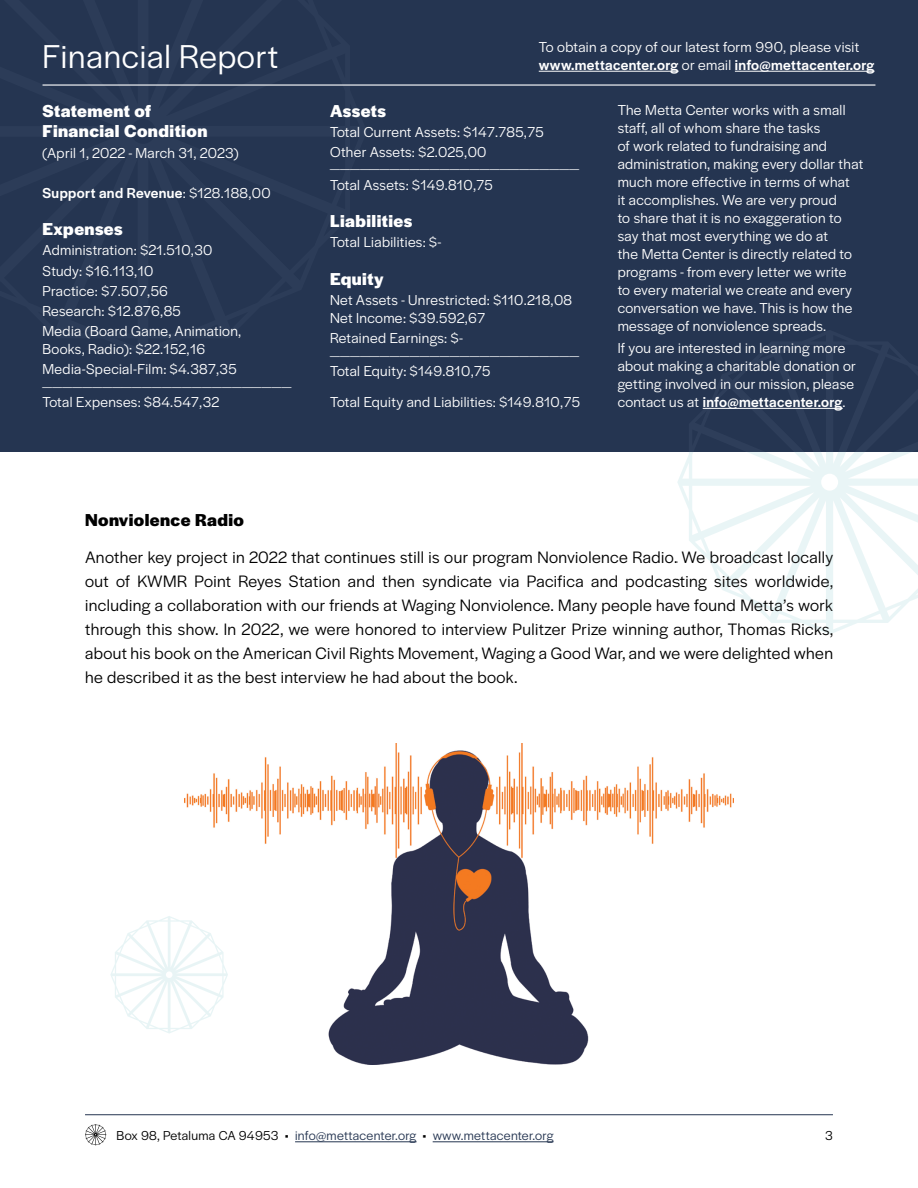
<style>
.page{position:relative;width:918px;height:1188px;background:#fff}
.page>*{position:absolute;margin:0;border:0;box-sizing:border-box;transform-origin:0 0}
.t1{font:34.5px "Halyard Display";letter-spacing:.025em;color:#fff}
.t2{font:700 18px/20.7px "Halyard Display";letter-spacing:.025em;color:#fff}
.t3{font:700 18px "Halyard Display";letter-spacing:.025em;color:#000}
.t4{font:17.25px/24px "Halyard Display";letter-spacing:.025em;color:#000;text-align:justify}
.t5{font:15px/18px "Halyard Display";letter-spacing:.025em;color:#fff}
.t6{font:500 15px "Halyard Display";letter-spacing:.025em;color:#fff}
.t7{font:13.5px "Halyard Display";letter-spacing:.02em;color:#253551}
.t8{font:13.5px "Halyard Display";color:#000}
.s1{font-weight:500}
.s2{font-weight:400}
.s3{color:#000}
</style>
<div class="page">
<svg style="left:85px;top:1124px;width:21px;height:21px"></svg>
<hr style="left:295px;top:1141px;width:122px;height:1px;background:#253551">
<hr style="left:433px;top:1141px;width:120px;height:1px;background:#253551">
<hr style="left:85px;top:1114px;width:748px;height:1px;background:#253551">
<div style="left:0;top:0;width:918px;height:451px;background:#253551"></div>
<svg style="left:677px;top:407px;width:241px;height:227px"></svg>
<hr style="left:539px;top:71px;width:139px;height:1px;background:#fff">
<hr style="left:735px;top:71px;width:139px;height:1px;background:#fff">
<hr style="left:703px;top:408px;width:140px;height:1px;background:#fff">
<img style="left:184px;top:744px;width:550px;height:321px">
<hr style="left:43px;top:84px;width:832px;height:2px;background:#fff">
<svg style="left:110px;top:916px;width:118px;height:118px"></svg>
<h1 class="t1" style="left:43px;top:32px;width:237px">Financial Report</h1>
<p class="t5" style="left:539px;top:38px;width:337px;line-height:17.2px">To obtain a copy of our latest form 990, please visit <span class="s1">www.mettacenter.org</span> or email <span class="s1">info@mettacenter.org</span></p>
<p class="t2" style="left:330px;top:99px;width:58px">Assets</p>
<p class="t5" style="left:330px;top:121px;width:215px;line-height:20.1px">Total Current Assets: $147.785,75<br>Other Assets: $2.025,00</p>
<p class="t5" style="left:330px;top:150px;width:250px;line-height:22.2px">_________________________<br>Total Assets: $149.810,75</p>
<p class="t2" style="left:330px;top:210px;width:84px">Liabilities</p>
<p class="t5" style="left:330px;top:233px;width:113px">Total Liabilities: $-</p>
<p class="t2" style="left:330px;top:268px;width:55px">Equity</p>
<p class="t5" style="left:330px;top:290px;width:243px">Net Assets - Unrestricted: $110.218,08<br>Net Income: $39.592,67</p>
<p class="t5" style="left:330px;top:329px;width:134px">Retained Earnings: $-</p>
<p class="t5" style="left:330px;top:337px;width:250px;line-height:22.2px">_________________________<br>Total Equity: $149.810,75</p>
<p class="t5" style="left:330px;top:392px;width:251px">Total Equity and Liabilities: $149.810,75</p>
<p class="t2" style="left:43px;top:99px;width:166px">Statement of<br>Financial Condition</p>
<p class="t5" style="left:43px;top:143px;width:198px">(April 1, 2022 - March 31, 2023)</p>
<p class="t6" style="left:43px;top:182px;width:230px">Support and Revenue<span class="s2">: $128.188,00</span></p>
<p class="t2" style="left:43px;top:218px;width:82px">Expenses</p>
<p class="t5" style="left:43px;top:239px;width:200px;line-height:20.1px">Administration: $21.510,30<br>Study: $16.113,10<br>Practice: $7.507,56<br>Research: $12.876,85<br>Media (Board Game, Animation,</p>
<p class="t5" style="left:43px;top:338px;width:196px;line-height:20.1px">Books, Radio): $22.152,16<br>Media-Special-Film: $4.387,35</p>
<p class="t5" style="left:43px;top:368px;width:250px;line-height:22.2px">_________________________<br>Total Expenses: $84.547,32</p>
<p class="t5" style="left:618px;top:100px;width:247px">The Metta Center works with a small staff, all of whom share the tasks<br>of work related to fundraising and administration, making every dollar that much more effective in terms of what<br>it accomplishes. We are very proud<br>to share that it is no exaggeration to say that most everything we do at<br>the Metta Center is directly related to programs - from every letter we write<br>to every material we create and every conversation we have. This is how the message of nonviolence spreads.</p>
<p class="t5" style="left:618px;top:338px;width:240px">If you are interested in learning more about making a charitable donation or getting involved in our mission, please contact us at <span class="s1">info@mettacenter.org</span>.</p>
<p class="t3" style="left:85px;top:508px;width:161px">Nonviolence Radio</p>
<p class="t4" style="left:85px;top:544px;width:750px">Another key project in 2022 that continues still is our program Nonviolence Radio. We broadcast locally out of KWMR Point Reyes Station and then syndicate via Pacifica and podcasting sites worldwide, including a collaboration with our friends at Waging Nonviolence. Many people have found Metta’s work through this show. In 2022, we were honored to interview Pulitzer Prize winning author, Thomas Ricks, about his book on the American Civil Rights Movement, Waging a Good War, and we were delighted when he described it as the best interview he had about the book.</p>
<p class="t7" style="left:117px;top:1126px;width:438px"><span class="s3">Box 98, Petaluma CA 94953 •</span> info@mettacenter.org <span class="s3">•</span> www.mettacenter.org</p>
<p class="t8" style="left:825px;top:1126px;width:9px">3</p>
</div>
